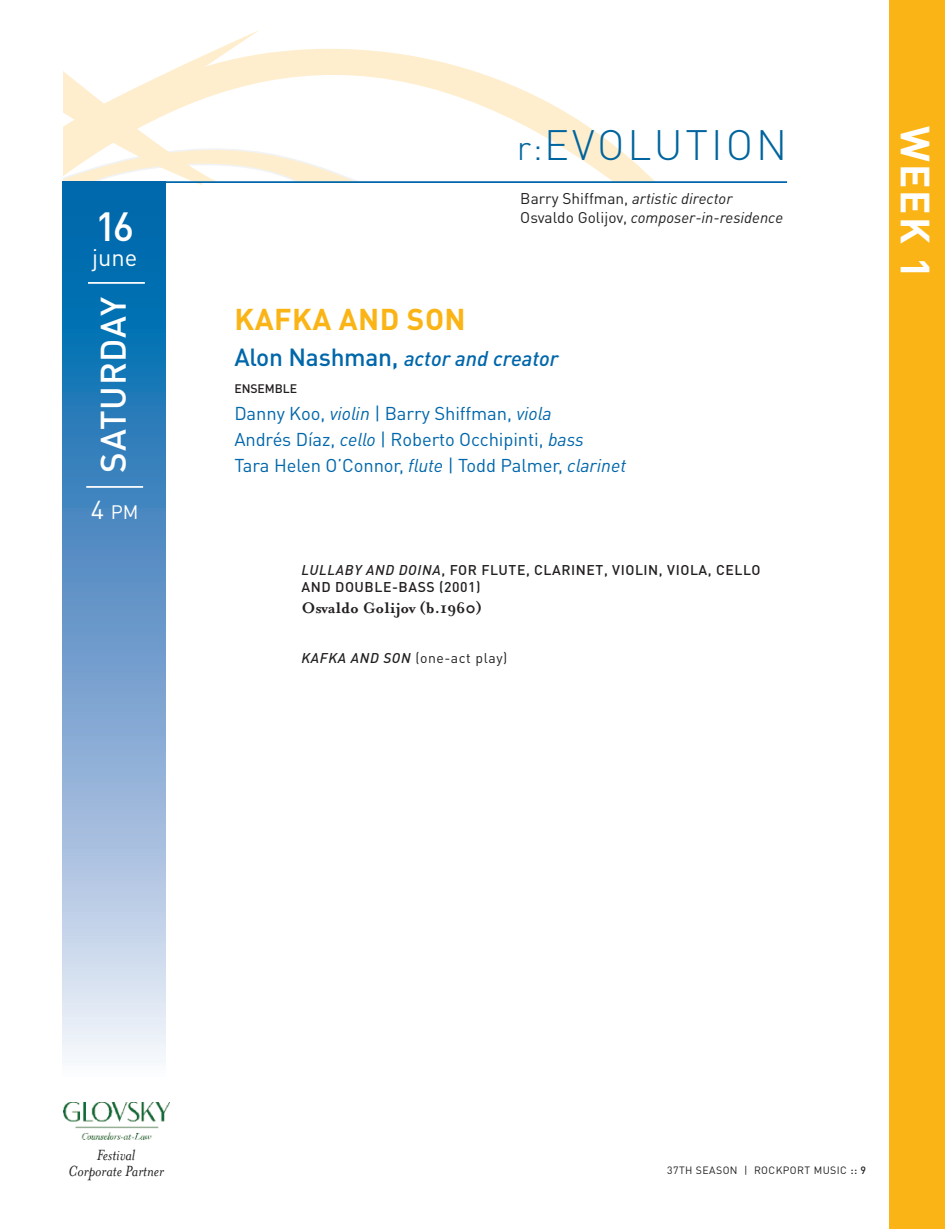
<style>
.page{position:relative;width:945px;height:1229px;background:#fff}
.page>*{position:absolute;margin:0;border:0;box-sizing:border-box;transform-origin:0 0}
.t1{font:300 42px "DINOT";letter-spacing:.07em;color:#00649e}
.t2{font:700 40.25px "DINOT";color:#fff}
.t3{font:500 40.25px "DINOT";color:#fff}
.t4{font:500 35px "DINOT";letter-spacing:.025em;color:#fff}
.t5{font:700 29.75px "DINOT";letter-spacing:.015em;color:#fbb416}
.t6{font:23.62px "DINOT";color:#fff}
.t7{font:italic 500 21px "DINOT";color:#0067ab}
.t8{font:19.25px "DINOT";color:#fff}
.t9{font:18.38px/26.2px "DINOT";letter-spacing:-.005em;color:#0067ab}
.t10{font:700 17.5px "Mrs Eaves";letter-spacing:-.005em;color:#231f20}
.t11{font:italic 16.97px/15.4px "Mrs Eaves";color:#231f20;text-align:center}
.t12{font:italic 15.4px/19.2px "DINOT";color:#231f20}
.t13{font:500 14px/16.6px "DINOT";letter-spacing:.04em;color:#231f20}
.t14{font:14px "DINOT";letter-spacing:.04em;color:#231f20}
.t15{font:500 12.25px "DINOT";letter-spacing:-.005em;color:#231f20}
.t16{font:10.5px "DINOT";letter-spacing:.04em;color:#231f20}
.s1{font-size:25.72px}
.s2{font-size:35px}
.s3{font-style:normal}
.s4{font-style:normal;font-size:24.5px}
.s5{font-style:italic}
.s6{font-weight:500;font-style:italic}
.s7{font-weight:500}
</style>
<div class="page">
<div style="left:889px;top:0;width:56px;height:1228px;background:#fbb416"></div>
<svg style="left:63px;top:30px;width:591px;height:155px"></svg>
<svg style="left:63px;top:181px;width:103px;height:878px;background:#689ecc"></svg>
<hr style="left:161px;top:181px;width:626px;height:2px;background:#0067ab">
<div style="left:202px;top:184px;width:585px;height:75px;background:#fff"></div>
<hr style="left:86px;top:486px;width:57px;height:2px;background:#fff">
<hr style="left:88px;top:282px;width:57px;height:2px;background:#fff">
<img style="left:63px;top:1102px;width:106px;height:37px">
<h2 class="t3" style="left:95px;top:213px;width:40px">16</h2>
<p class="t6" style="left:92px;top:249px;width:47px">june</p>
<h3 class="t4" style="left:101px;top:472px;width:177px;rotate:-90deg">SATURDAY</h3>
<p class="t8" style="left:91px;top:505px;width:49px"><span class="s1">4</span> PM</p>
<h1 class="t1" style="left:517px;top:130px;width:272px"><span class="s2">r:</span>EVOLUTION</h1>
<p class="t12" style="left:520px;top:190px;width:264px"><span class="s3">Barry Shiffman,</span> artistic director<br><span class="s3">Osvaldo Golijov,</span> composer-in-residence</p>
<h3 class="t5" style="left:235px;top:308px;width:233px">KAFKA AND SON</h3>
<p class="t7" style="left:234px;top:351px;width:326px"><span class="s4">Alon Nashman,</span> actor and creator</p>
<p class="t15" style="left:234px;top:385px;width:64px">ENSEMBLE</p>
<p class="t9" style="left:234px;top:402px;width:393px">Danny Koo, <span class="s5">violin</span> | Barry Shiffman, <span class="s5">viola<br></span>Andrés Díaz, <span class="s5">cello</span> | Roberto Occhipinti, <span class="s5">bass<br></span>Tara Helen O’Connor, <span class="s5">flute</span> | Todd Palmer, <span class="s5">clarinet</span></p>
<p class="t13" style="left:301px;top:563px;width:461px"><span class="s5">LULLABY AND DOINA</span>, FOR FLUTE, CLARINET, VIOLIN, VIOLA, CELLO<br>AND DOUBLE-BASS (2001)</p>
<p class="t10" style="left:301px;top:596px;width:182px">Osvaldo Golijov (b.1960)</p>
<p class="t14" style="left:301px;top:653px;width:207px"><span class="s6">KAFKA AND SON</span> (one-act play)</p>
<h2 class="t2" style="left:929px;top:126px;width:154px;rotate:90deg">WEEK 1</h2>
<p class="t11" style="left:68px;top:1146px;width:97px">Festival<br>Corporate Partner</p>
<p class="t16" style="left:667px;top:1166px;width:201px">37TH SEASON | ROCKPORT MUSIC <span class="s7">:: 9</span></p>
</div>
